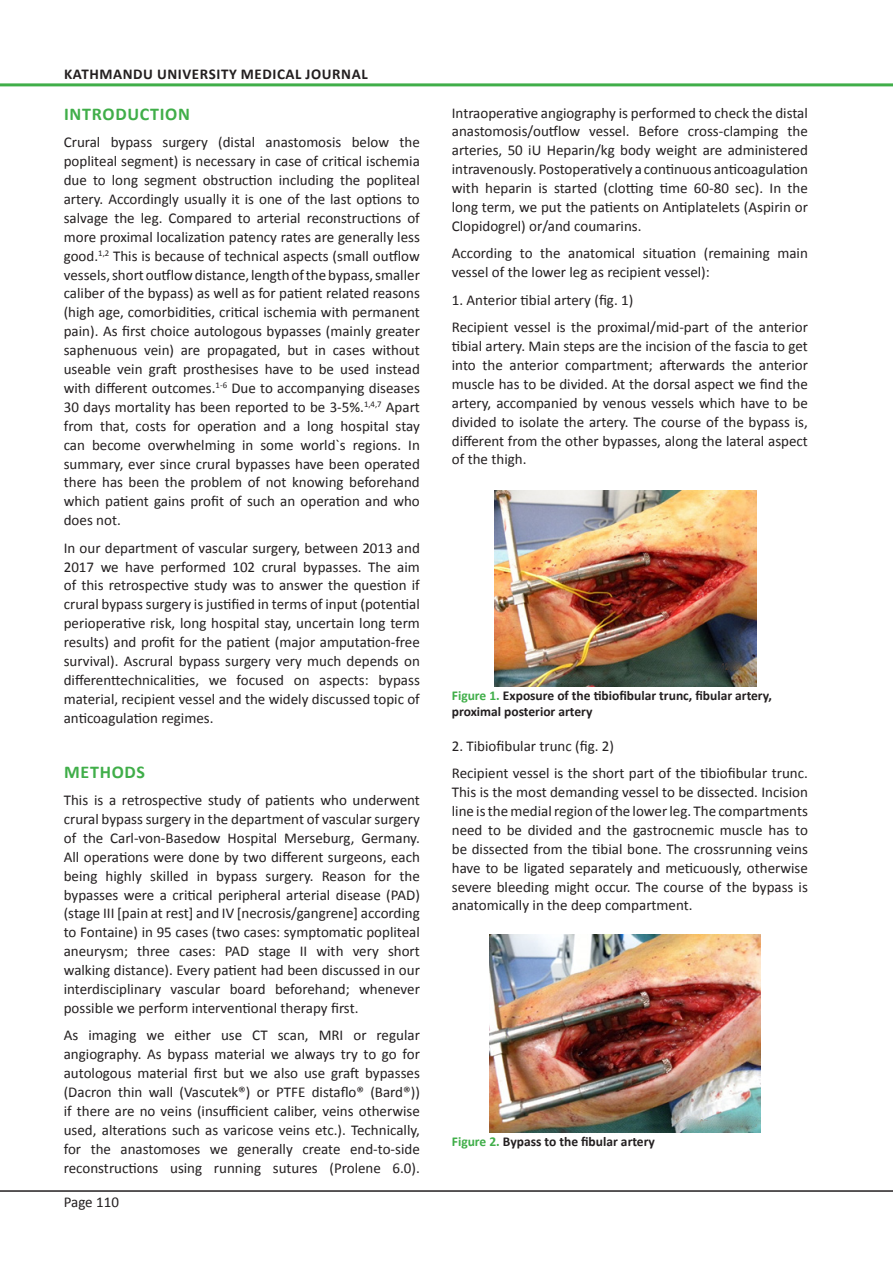
<style>
.page{position:relative;width:893px;height:1263px;background:#fff}
.page>*{position:absolute;margin:0;border:0;box-sizing:border-box;transform-origin:0 0}
.Heading_2_-_Sub_head{font:700 18px "Calibri";letter-spacing:.04em;color:#40ae49}
.Normal_Text{font:700 18px "Calibri";letter-spacing:.04em;color:#40ae49}
.Normal_Text-2{font:15px/18.9px "Calibri";color:#231f20;text-align:justify}
.Heading_2_-_Sub_head-2{font:700 15px "Calibri";letter-spacing:.04em;color:#231f20}
.Table_Figure_Legend{font:700 13.5px/16.5px "Calibri";color:#231f20}
.s1{color:#40ae49}
</style>
<div class="page">
<hr style="left:0;top:1190px;width:893px;height:2px;background:#231f20">
<hr style="left:0;top:83px;width:893px;height:3px;background:#40ae49">
<img style="left:494px;top:490px;width:263px;height:196px">
<img style="left:490px;top:935px;width:270px;height:198px">
<p class="Heading_2_-_Sub_head-2" style="left:64px;top:64px;width:305px">KATHMANDU UNIVERSITY MEDICAL JOURNAL</p>
<p class="Heading_2_-_Sub_head" style="left:64px;top:102px;width:127px">INTRODUCTION</p>
<p class="Normal_Text-2" style="left:64px;top:133px;width:358px">Crural bypass surgery (distal anastomosis below the popliteal segment) is necessary in case of critical ischemia due to long segment obstruction including the popliteal artery. Accordingly usually it is one of the last options to salvage the leg. Compared to arterial reconstructions of more proximal localization patency rates are generally less good.<sup>1,2</sup> This is because of technical aspects (small outflow vessels, short outflow distance, length of the bypass, smaller caliber of the bypass) as well as for patient related reasons (high age, comorbidities, critical ischemia with permanent pain). As first choice autologous bypasses (mainly greater saphenuous vein) are propagated, but in cases without useable vein graft prosthesises have to be used instead with different outcomes.<sup>1-6</sup> Due to accompanying diseases 30 days mortality has been reported to be 3-5%.<sup>1,4,7</sup> Apart from that, costs for operation and a long hospital stay can become overwhelming in some world`s regions. In summary, ever since crural bypasses have been operated there has been the problem of not knowing beforehand which patient gains profit of such an operation and who does not.</p>
<p class="Normal_Text-2" style="left:64px;top:538px;width:358px">In our department of vascular surgery, between 2013 and 2017 we have performed 102 crural bypasses. The aim of this retrospective study was to answer the question if crural bypass surgery is justified in terms of input (potential perioperative risk, long hospital stay, uncertain long term results) and profit for the patient (major amputation-free survival). Ascrural bypass surgery very much depends on differenttechnicalities, we focused on aspects: bypass material, recipient vessel and the widely discussed topic of anticoagulation regimes.</p>
<p class="Normal_Text" style="left:64px;top:760px;width:83px">METHODS</p>
<p class="Normal_Text-2" style="left:64px;top:791px;width:358px">This is a retrospective study of patients who underwent crural bypass surgery in the department of vascular surgery of the Carl-von-Basedow Hospital Merseburg, Germany.<br>All operations were done by two different surgeons, each being highly skilled in bypass surgery. Reason for the bypasses were a critical peripheral arterial disease (PAD) (stage III [pain at rest] and IV [necrosis/gangrene] according to Fontaine) in 95 cases (two cases: symptomatic popliteal aneurysm; three cases: PAD stage II with very short walking distance). Every patient had been discussed in our interdisciplinary vascular board beforehand; whenever possible we perform interventional therapy first.</p>
<p class="Normal_Text-2" style="left:64px;top:1026px;width:358px">As imaging we either use CT scan, MRI or regular angiography. As bypass material we always try to go for autologous material first but we also use graft bypasses (Dacron thin wall (Vascutek®) or PTFE distaflo® (Bard®)) if there are no veins (insufficient caliber, veins otherwise used, alterations such as varicose veins etc.). Technically, for the anastomoses we generally create end-to-side reconstructions using running sutures (Prolene 6.0).</p>
<p class="Normal_Text-2" style="left:64px;top:1193px;width:57px">Page 110</p>
<p class="Normal_Text-2" style="left:452px;top:103px;width:358px">Intraoperative angiography is performed to check the distal anastomosis/outflow vessel. Before cross-clamping the arteries, 50 iU Heparin/kg body weight are administered intravenously. Postoperatively a continuous anticoagulation with heparin is started (clotting time 60-80 sec). In the long term, we put the patients on Antiplatelets (Aspirin or Clopidogrel) or/and coumarins.</p>
<p class="Normal_Text-2" style="left:452px;top:244px;width:358px">According to the anatomical situation (remaining main vessel of the lower leg as recipient vessel):</p>
<p class="Normal_Text-2" style="left:452px;top:290px;width:183px">1. Anterior tibial artery (fig. 1)</p>
<p class="Normal_Text-2" style="left:452px;top:318px;width:358px">Recipient vessel is the proximal/mid-part of the anterior tibial artery. Main steps are the incision of the fascia to get into the anterior compartment; afterwards the anterior muscle has to be divided. At the dorsal aspect we find the artery, accompanied by venous vessels which have to be divided to isolate the artery. The course of the bypass is, different from the other bypasses, along the lateral aspect of the thigh.</p>
<p class="Table_Figure_Legend" style="left:452px;top:687px;width:322px"><span class="s1">Figure 1.</span> Exposure of the tibiofibular trunc, fibular artery, proximal posterior artery</p>
<p class="Normal_Text-2" style="left:452px;top:736px;width:164px">2. Tibiofibular trunc (fig. 2)</p>
<p class="Normal_Text-2" style="left:452px;top:764px;width:358px">Recipient vessel is the short part of the tibiofibular trunc.<br>This is the most demanding vessel to be dissected. Incision line is the medial region of the lower leg. The compartments need to be divided and the gastrocnemic muscle has to be dissected from the tibial bone. The crossrunning veins have to be ligated separately and meticuously, otherwise severe bleeding might occur. The course of the bypass is anatomically in the deep compartment.</p>
<p class="Table_Figure_Legend" style="left:452px;top:1133px;width:205px"><span class="s1">Figure 2.</span> Bypass to the fibular artery</p>
</div>
